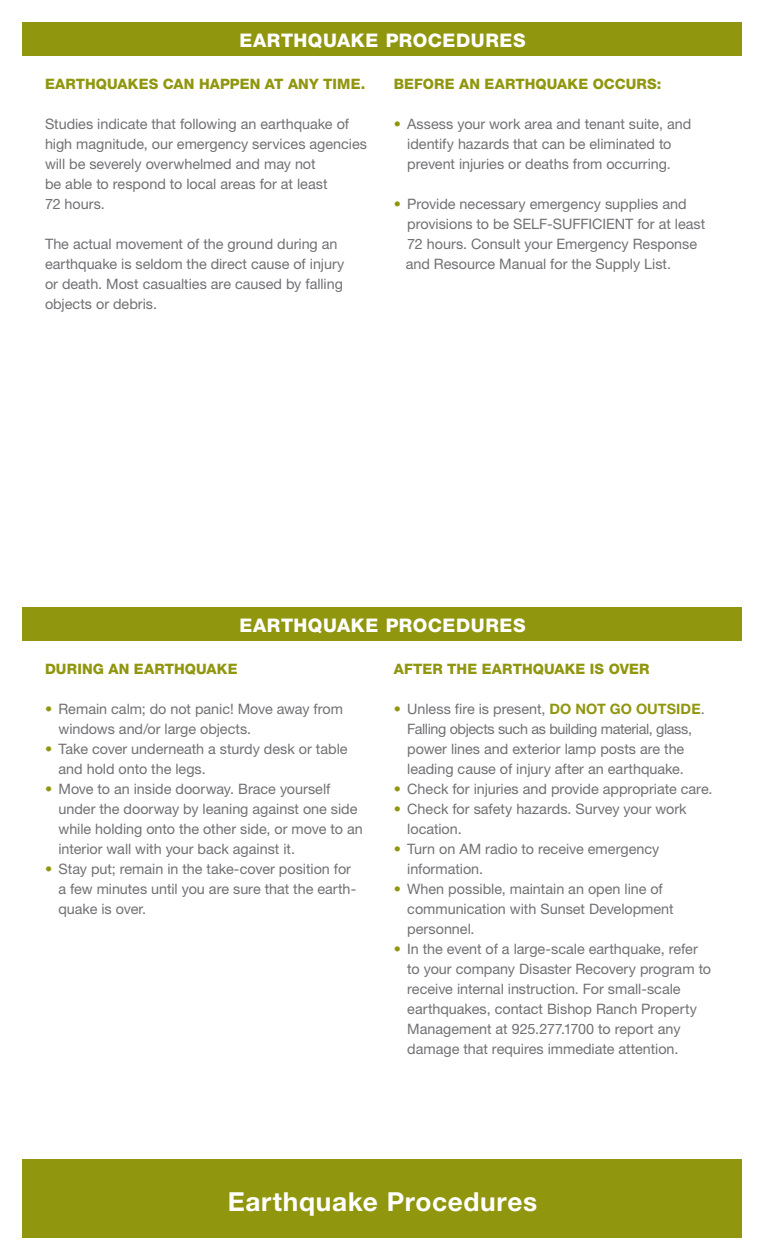
<style>
.page{position:relative;width:765px;height:1260px;background:#fff}
.page>*{position:absolute;margin:0;border:0;box-sizing:border-box;transform-origin:0 0}
.Headline_22pt{font:700 26.25px "Helvetica Neue LT Std";letter-spacing:.025em;color:#fff}
.bar_head{font:800 18.75px "Helvetica Neue LT Std";letter-spacing:.03em;color:#fff}
.main_fp{font:14.38px/20px "Helvetica Neue LT Std";color:#717074}
.main_head{font:800 14.38px "Helvetica Neue LT Std";letter-spacing:.01em;color:#90960e}
.s1{color:#90960e}
.s2{font-weight:700;color:#90960e}
</style>
<div class="page">
<div style="left:22px;top:1159px;width:720px;height:79px;background:#90960e"></div>
<div style="left:22px;top:23px;width:720px;height:33px;background:#90960e"></div>
<div style="left:22px;top:608px;width:720px;height:33px;background:#90960e"></div>
<p class="bar_head" style="left:239px;top:29px;width:288px">EARTHQUAKE PROCEDURES</p>
<p class="main_head" style="left:45px;top:75px;width:322px">EARTHQUAKES CAN HAPPEN AT ANY TIME.</p>
<p class="main_fp" style="left:45px;top:114px;width:324px">Studies indicate that following an earthquake of high magnitude, our emergency services agencies will be severely overwhelmed and may not<br>be able to respond to local areas for at least<br>72 hours.</p>
<p class="main_fp" style="left:45px;top:234px;width:301px">The actual movement of the ground during an earthquake is seldom the direct cause of injury or death. Most casualties are caused by falling objects or debris.</p>
<p class="main_head" style="left:394px;top:75px;width:269px">BEFORE AN EARTHQUAKE OCCURS:</p>
<p class="main_fp" style="left:394px;top:114px;width:299px"><span class="s1">•</span> Assess your work area and tenant suite, and</p>
<p class="main_fp" style="left:407px;top:134px;width:266px">identify hazards that can be eliminated to</p>
<p class="main_fp" style="left:407px;top:154px;width:265px">prevent injuries or deaths from occurring.</p>
<p class="main_fp" style="left:406px;top:194px;width:301px;text-indent:-12px"><span class="s1">•</span> Provide necessary emergency supplies and provisions to be SELF-SUFFICIENT for at least 72 hours. Consult your Emergency Response and Resource Manual for the Supply List.</p>
<p class="bar_head" style="left:239px;top:614px;width:288px">EARTHQUAKE PROCEDURES</p>
<p class="main_head" style="left:45px;top:660px;width:194px">DURING AN EARTHQUAKE</p>
<p class="main_fp" style="left:58px;top:699px;width:286px;text-indent:-13px"><span class="s1">•</span> Remain calm; do not panic! Move away from windows and/or large objects.</p>
<p class="main_fp" style="left:58px;top:739px;width:291px;text-indent:-13px"><span class="s1">•</span> Take cover underneath a sturdy desk or table and hold onto the legs.</p>
<p class="main_fp" style="left:58px;top:779px;width:306px;text-indent:-13px"><span class="s1">•</span> Move to an inside doorway. Brace yourself under the doorway by leaning against one side while holding onto the other side, or move to an interior wall with your back against it.</p>
<p class="main_fp" style="left:45px;top:859px;width:308px"><span class="s1">•</span> Stay put; remain in the take-cover position for</p>
<p class="main_fp" style="left:58px;top:879px;width:299px">a few minutes until you are sure that the earth&shy;quake is over.</p>
<p class="main_head" style="left:394px;top:660px;width:257px">AFTER THE EARTHQUAKE IS OVER</p>
<p class="main_fp" style="left:394px;top:699px;width:313px;text-align:center"><span class="s1">•</span> Unless fire is present, <span class="s2">DO NOT GO OUTSIDE</span>.<br>Falling objects such as building material, glass, power lines and exterior lamp posts are the leading cause of injury after an earthquake.</p>
<p class="main_fp" style="left:394px;top:779px;width:320px"><span class="s1">•</span> Check for injuries and provide appropriate care.</p>
<p class="main_fp" style="left:407px;top:799px;width:281px;text-indent:-13px"><span class="s1">•</span> Check for safety hazards. Survey your work location.</p>
<p class="main_fp" style="left:407px;top:839px;width:253px;text-indent:-13px"><span class="s1">•</span> Turn on AM radio to receive emergency information.</p>
<p class="main_fp" style="left:394px;top:879px;width:271px"><span class="s1">•</span> When possible, maintain an open line of</p>
<p class="main_fp" style="left:407px;top:899px;width:268px">communication with Sunset Development personnel.</p>
<p class="main_fp" style="left:407px;top:939px;width:305px;text-indent:-13px"><span class="s1">•</span> In the event of a large-scale earthquake, refer to your company Disaster Recovery program to</p>
<p class="main_fp" style="left:407px;top:979px;width:275px">receive internal instruction. For small-scale</p>
<p class="main_fp" style="left:407px;top:999px;width:291px">earthquakes, contact Bishop Ranch Property</p>
<p class="main_fp" style="left:407px;top:1019px;width:275px">Management at 925.277.1700 to report any</p>
<p class="main_fp" style="left:407px;top:1039px;width:273px">damage that requires immediate attention.</p>
<p class="Headline_22pt" style="left:228px;top:1186px;width:311px">Earthquake Procedures</p>
</div>
